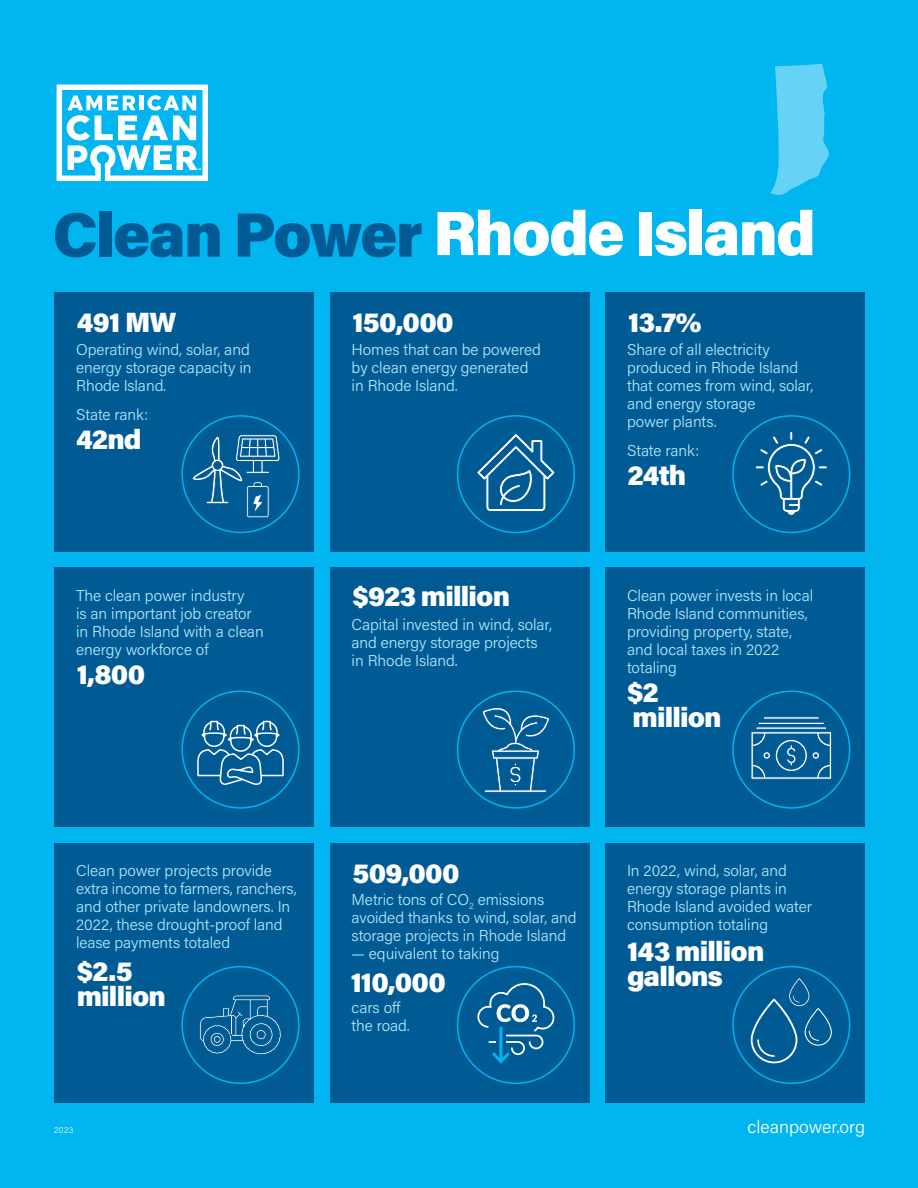
<style>
.page{position:relative;width:918px;height:1188px;background:#00b5f0}
.page>*{position:absolute;margin:0;border:0;box-sizing:border-box;transform-origin:0 0}
.t1{font:900 62.55px "Acumin Pro";letter-spacing:-.03em;color:#fff}
.t2{font:900 27.9px/25.5px "Acumin Pro";letter-spacing:-.03em;color:#fff}
.t3{font:300 18px "Acumin Pro";color:#fff}
.t4{font:300 15.75px/18px "Acumin Pro";letter-spacing:-.005em;color:#b3e9fa}
.t5{font:300 8.25px "Acumin Pro";color:#fff}
.t6{font:700 2.4px "Myriad Pro";color:#fff}
.s1{color:#005b94}
</style>
<div class="page">
<svg style="left:57px;top:84px;width:151px;height:97px"></svg>
<div style="left:55px;top:568px;width:259px;height:259px;background:#005b94"></div>
<div style="left:330px;top:568px;width:260px;height:259px;background:#005b94"></div>
<div style="left:605px;top:568px;width:260px;height:259px;background:#005b94"></div>
<div style="left:55px;top:292px;width:259px;height:260px;background:#005b94"></div>
<div style="left:330px;top:292px;width:260px;height:260px;background:#005b94"></div>
<div style="left:605px;top:292px;width:260px;height:260px;background:#005b94"></div>
<div style="left:55px;top:843px;width:259px;height:260px;background:#005b94"></div>
<div style="left:330px;top:843px;width:260px;height:260px;background:#005b94"></div>
<div style="left:605px;top:843px;width:260px;height:260px;background:#005b94"></div>
<div style="left:181px;top:415px;width:119px;height:118px;border:2px solid #00b5ef;border-radius:50%"></div>
<div style="left:457px;top:415px;width:118px;height:118px;border:2px solid #00b5ef;border-radius:50%"></div>
<div style="left:732px;top:415px;width:118px;height:118px;border:2px solid #00b5ef;border-radius:50%"></div>
<div style="left:181px;top:691px;width:119px;height:118px;border:2px solid #00b5ef;border-radius:50%"></div>
<div style="left:457px;top:691px;width:118px;height:118px;border:2px solid #00b5ef;border-radius:50%"></div>
<div style="left:732px;top:691px;width:118px;height:118px;border:2px solid #00b5ef;border-radius:50%"></div>
<div style="left:181px;top:966px;width:119px;height:118px;border:2px solid #00b5ef;border-radius:50%"></div>
<div style="left:457px;top:966px;width:118px;height:118px;border:2px solid #00b5ef;border-radius:50%"></div>
<div style="left:732px;top:966px;width:118px;height:118px;border:2px solid #00b5ef;border-radius:50%"></div>
<svg style="left:751px;top:978px;width:81px;height:85px"></svg>
<svg style="left:482px;top:707px;width:68px;height:86px"></svg>
<svg style="left:755px;top:432px;width:73px;height:84px"></svg>
<svg style="left:197px;top:720px;width:87px;height:65px"></svg>
<svg style="left:476px;top:433px;width:80px;height:85px"></svg>
<svg style="left:751px;top:716px;width:81px;height:64px"></svg>
<svg style="left:200px;top:995px;width:81px;height:60px"></svg>
<svg style="left:477px;top:982px;width:78px;height:82px"></svg>
<svg style="left:192px;top:432px;width:88px;height:86px"></svg>
<svg style="left:770px;top:64px;width:59px;height:131px"></svg>
<p class="t6" style="left:198px;top:168px;width:5px">TM</p>
<h1 class="t1" style="left:52px;top:189px;width:765px"><span class="s1">Clean Power</span> Rhode Island</h1>
<h2 class="t2" style="left:77px;top:308px;width:101px">491 MW</h2>
<h2 class="t2" style="left:352px;top:308px;width:103px">150,000</h2>
<h2 class="t2" style="left:628px;top:308px;width:75px">13.7%</h2>
<p class="t4" style="left:76px;top:339px;width:177px;text-align:justify">Operating wind, solar, and energy storage capacity in Rhode Island.</p>
<p class="t4" style="left:76px;top:405px;width:74px">State rank:</p>
<h2 class="t2" style="left:76px;top:425px;width:67px">42nd</h2>
<p class="t4" style="left:76px;top:586px;width:189px">The clean power industry<br>is an important job creator in Rhode Island with a clean energy workforce of</p>
<h2 class="t2" style="left:77px;top:660px;width:70px">1,800</h2>
<p class="t4" style="left:76px;top:861px;width:222px">Clean power projects provide extra income to farmers, ranchers, and other private landowners. In<br>2022, these drought-proof land lease payments totaled</p>
<h2 class="t2" style="left:77px;top:957px;width:91px">$2.5 million</h2>
<p class="t4" style="left:352px;top:339px;width:191px">Homes that can be powered by clean energy generated in Rhode Island.</p>
<p class="t4" style="left:627px;top:339px;width:188px">Share of all electricity produced in Rhode Island that comes from wind, solar, and energy storage<br>power plants.</p>
<p class="t4" style="left:627px;top:441px;width:74px">State rank:</p>
<h2 class="t2" style="left:352px;top:582px;width:159px">$923 million</h2>
<p class="t4" style="left:352px;top:615px;width:202px">Capital invested in wind, solar, and energy storage projects in Rhode Island.</p>
<h2 class="t2" style="left:627px;top:461px;width:60px">24th</h2>
<p class="t4" style="left:627px;top:586px;width:188px">Clean power invests in local<br>Rhode Island communities, providing property, state, and local taxes in 2022 totaling</p>
<h2 class="t2" style="left:627px;top:678px;width:96px">$2 million</h2>
<h2 class="t2" style="left:352px;top:859px;width:109px">509,000</h2>
<p class="t4" style="left:352px;top:890px;width:227px">Metric tons of CO<sub>2</sub> emissions avoided thanks to wind, solar, and storage projects in Rhode Island</p>
<p class="t4" style="left:352px;top:944px;width:150px">— equivalent to taking</p>
<p class="t4" style="left:352px;top:998px;width:60px">cars off the road.</p>
<h2 class="t2" style="left:351px;top:968px;width:97px">110,000</h2>
<p class="t4" style="left:627px;top:861px;width:186px">In 2022, wind, solar, and energy storage plants in<br>Rhode Island avoided water consumption totaling</p>
<h2 class="t2" style="left:627px;top:937px;width:139px">143 million gallons</h2>
<p class="t5" style="left:54px;top:1125px;width:21px">2023</p>
<p class="t3" style="left:748px;top:1115px;width:119px">cleanpower.org</p>
</div>
